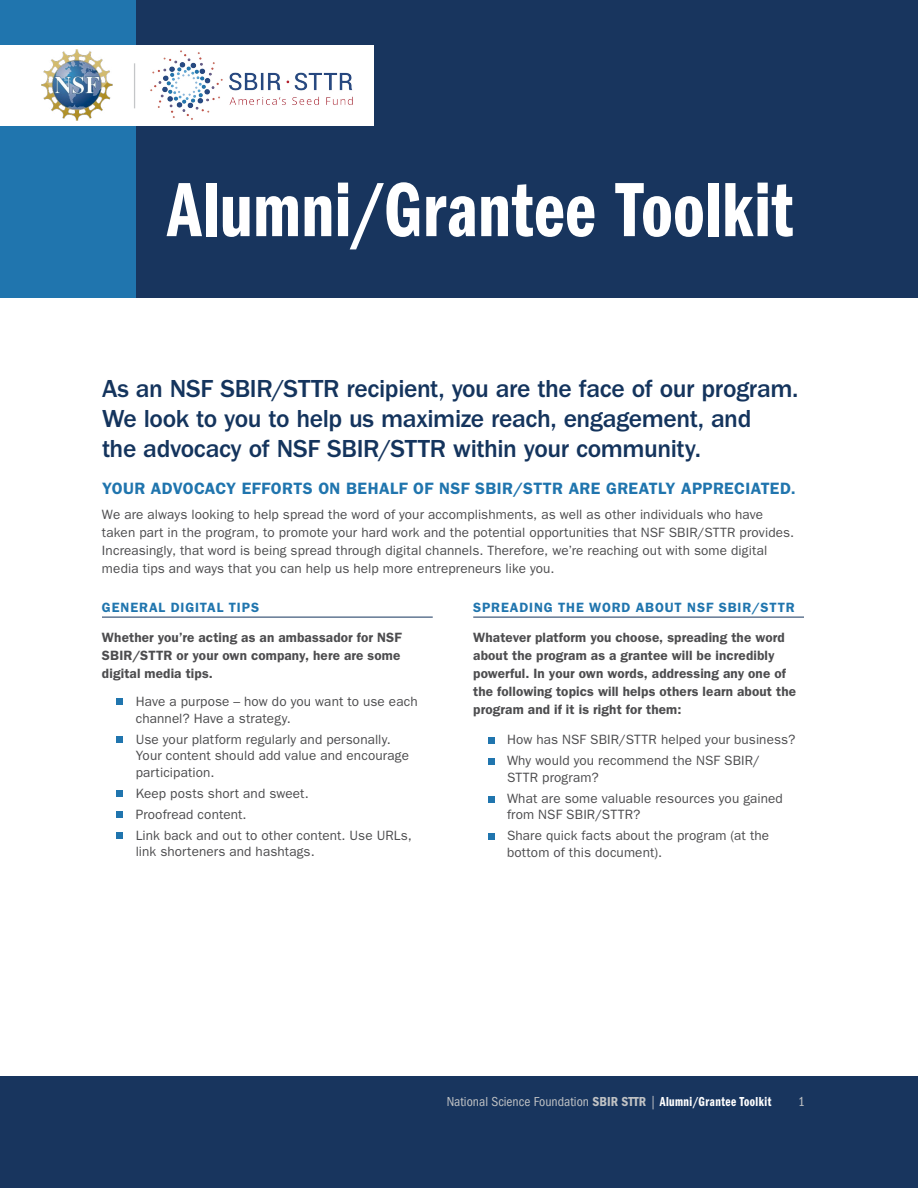
<style>
.page{position:relative;width:918px;height:1188px;background:#fff}
.page>*{position:absolute;margin:0;border:0;box-sizing:border-box;transform-origin:0 0}
.t1{font:79.5px "ITC Franklin Gothic Std Dm Cp";letter-spacing:.01em;color:#fff}
.t2{font:500 25.5px/30px "ITC Franklin Gothic Std";letter-spacing:-.015em;color:#14345d}
.t3{font:600 16.5px "ITC Franklin Gothic Std";letter-spacing:.025em;color:#2075ae}
.t4{font:13.5px/16.5px "ITC Franklin Gothic Std";letter-spacing:.01em;color:#4d4d4f}
.t5{font:600 13.5px/18px "ITC Franklin Gothic Std";letter-spacing:.01em;color:#4d4d4f;text-align:justify}
.t6{font:condensed 13.5px "ITC Franklin Gothic Std";color:#c0c2c4}
.t7{font:600 13.5px "ITC Franklin Gothic Std";letter-spacing:.065em;color:#2075ae}
.s1{color:#2075ae}
.s2{font-family:"ITC Franklin Gothic Std Dm Cd";font-stretch:normal}
.s3{font-family:"ITC Franklin Gothic Std Dm Cp";font-stretch:normal;color:#fff}
</style>
<div class="page">
<div style="left:0;top:1076px;width:918px;height:112px;background:#18355e"></div>
<hr style="left:473px;top:617px;width:331px;height:1px;background:#14345d">
<hr style="left:102px;top:617px;width:331px;height:1px;background:#14345d">
<div style="left:126px;top:0;width:792px;height:298px;background:#18355e"></div>
<div style="left:0;top:0;width:135px;height:298px;background:#2075ae"></div>
<div style="left:489px;top:737px;width:6px;height:7px;background:#2075ae"></div>
<div style="left:489px;top:758px;width:6px;height:7px;background:#2075ae"></div>
<div style="left:117px;top:698px;width:6px;height:7px;background:#2075ae"></div>
<svg style="left:489px;top:796px;width:6px;height:6px"></svg>
<svg style="left:117px;top:736px;width:6px;height:6px"></svg>
<div style="left:489px;top:833px;width:6px;height:7px;background:#2075ae"></div>
<svg style="left:117px;top:832px;width:6px;height:6px"></svg>
<svg style="left:117px;top:791px;width:6px;height:6px"></svg>
<div style="left:0;top:45px;width:374px;height:80px;background:#fff"></div>
<svg style="left:117px;top:812px;width:6px;height:6px"></svg>
<img style="left:150px;top:50px;width:203px;height:70px">
<img style="left:42px;top:50px;width:71px;height:70px">
<hr style="left:134px;top:63px;width:1px;height:45px;background:#c4c6c8">
<h1 class="t1" style="left:167px;top:166px;width:627px">Alumni/Grantee Toolkit</h1>
<h2 class="t2" style="left:102px;top:374px;width:698px">As an NSF SBIR/STTR recipient, you are the face of our program.<br>We look to you to help us maximize reach, engagement, and<br>the advocacy of NSF SBIR/STTR within your community.</h2>
<p class="t3" style="left:102px;top:479px;width:695px">YOUR ADVOCACY EFFORTS ON BEHALF OF NSF SBIR/STTR ARE GREATLY APPRECIATED.</p>
<p class="t4" style="left:102px;top:506px;width:694px;line-height:18px">We are always looking to help spread the word of your accomplishments, as well as other individuals who have taken part in the program, to promote your hard work and the potential opportunities that NSF SBIR/STTR provides.<br>Increasingly, that word is being spread through digital channels. Therefore, we’re reaching out with some digital media tips and ways that you can help us help more entrepreneurs like you.</p>
<p class="t7" style="left:102px;top:600px;width:159px">GENERAL DIGITAL TIPS</p>
<p class="t5" style="left:102px;top:629px;width:301px">Whether you’re acting as an ambassador for NSF SBIR/STTR or your own company, here are some digital media tips.</p>
<p class="t4" style="left:136px;top:693px;width:284px;text-indent:-20px"><span class="s1">•</span> Have a purpose – how do you want to use each channel? Have a strategy.</p>
<p class="t4" style="left:136px;top:731px;width:275px;text-indent:-20px"><span class="s1">•</span> Use your platform regularly and personally.<br>Your content should add value and encourage participation.</p>
<p class="t4" style="left:116px;top:785px;width:195px"><span class="s1">•</span> Keep posts short and sweet.</p>
<p class="t4" style="left:116px;top:806px;width:133px"><span class="s1">•</span> Proofread content.</p>
<p class="t4" style="left:136px;top:827px;width:278px;text-indent:-20px"><span class="s1">•</span> Link back and out to other content. Use URLs, link shorteners and hashtags.</p>
<p class="t7" style="left:473px;top:600px;width:323px">SPREADING THE WORD ABOUT NSF SBIR/STTR</p>
<p class="t5" style="left:473px;top:629px;width:324px;text-align:left">Whatever platform you choose, spreading the word about the program as a grantee will be incredibly powerful. In your own words, addressing any one of the following topics will helps others learn about the program and if it is right for them:</p>
<p class="t4" style="left:487px;top:732px;width:310px"><span class="s1">•</span> How has NSF SBIR/STTR helped your business?</p>
<p class="t4" style="left:507px;top:753px;width:255px;text-indent:-20px"><span class="s1">•</span> Why would you recommend the NSF SBIR/<br>STTR program?</p>
<p class="t4" style="left:507px;top:790px;width:277px;text-indent:-20px"><span class="s1">•</span> What are some valuable resources you gained from NSF SBIR/STTR?</p>
<p class="t4" style="left:507px;top:828px;width:264px;text-indent:-20px"><span class="s1">•</span> Share quick facts about the program (at the bottom of this document).</p>
<p class="t6" style="left:447px;top:1094px;width:326px">National Science Foundation <span class="s2">SBIR STTR</span> | <span class="s3">Alumni/Grantee Toolkit</span></p>
<p class="t6" style="left:798px;top:1094px;width:8px">1</p>
</div>
